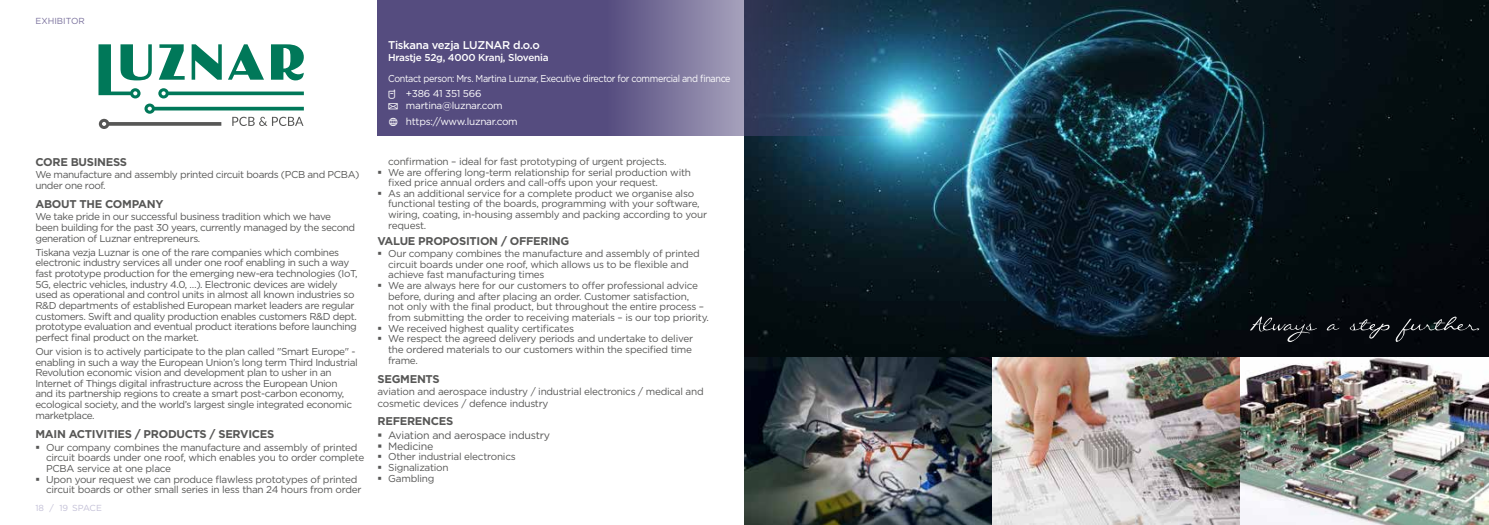
<style>
.page{position:relative;width:1489px;height:525px;background:#fff}
.page>*{position:absolute;margin:0;border:0;box-sizing:border-box;transform-origin:0 0}
.t1{font:700 11.25px "Gotham";letter-spacing:-.025em;color:#575756}
.t2{font:500 11.25px "Gotham";letter-spacing:-.025em;color:#fff}
.t3{font:10.62px/11.2px "Gotham";letter-spacing:-.025em;color:#575756}
.t4{font:10px/10.6px "Gotham";letter-spacing:-.04em;color:#575756}
.t5{font:10px/15.5px "Gotham";letter-spacing:-.04em;color:#fff;scale:.9 1}
.t6{font:10px/15.5px "Gotham";letter-spacing:-.04em;color:#fff}
.t7{font:500 10px "Gotham";letter-spacing:-.025em;color:#fff}
.t8{font:8.75px "Gotham";color:#c3c0d7}
.t9{font:8.75px "Gotham";color:#79709c}
</style>
<div class="page">
<img style="left:744px;top:0;width:744px;height:357px">
<img style="left:744px;top:357px;width:744px;height:167px">
<svg style="left:377px;top:0;width:898px;height:136px;background:#3d506f"></svg>
<svg style="left:98px;top:44px;width:206px;height:85px"></svg>
<svg style="left:1249px;top:316px;width:230px;height:26px;background:#191c20"></svg>
<svg style="left:388px;top:90px;width:10px;height:20px"></svg>
<svg style="left:389px;top:118px;width:8px;height:8px"></svg>
<p class="t9" style="left:35px;top:15px;width:51px">EXHIBITOR</p>
<p class="t1" style="left:35px;top:154px;width:93px">CORE BUSINESS</p>
<p class="t4" style="left:35px;top:169px;width:325px">We manufacture and assembly printed circuit boards (PCB and PCBA) under one roof.</p>
<p class="t1" style="left:35px;top:196px;width:129px">ABOUT THE COMPANY</p>
<p class="t4" style="left:35px;top:211px;width:321px">We take pride in our successful business tradition which we have been building for the past 30 years, currently managed by the second generation of Luznar entrepreneurs.</p>
<p class="t4" style="left:35px;top:246px;width:324px">Tiskana vezja Luznar is one of the rare companies which combines electronic industry services all under one roof enabling in such a way fast prototype production for the emerging new-era technologies (IoT, 5G, electric vehicles, industry 4.0, …). Electronic devices are widely used as operational and control units in almost all known industries so R&amp;D departments of established European market leaders are regular customers. Swift and quality production enables customers R&amp;D dept. prototype evaluation and eventual product iterations before launching perfect fi nal product on the market.</p>
<p class="t4" style="left:35px;top:345px;width:324px">Our vision is to actively participate to the plan called "Smart Europe" - enabling in such a way the European Union’s long term Third Industrial Revolution economic vision and development plan to usher in an Internet of Things digital infrastructure across the European Union and its partnership regions to create a smart post-carbon economy, ecological society, and the world’s largest single integrated economic marketplace.</p>
<p class="t1" style="left:35px;top:426px;width:240px">MAIN ACTIVITIES / PRODUCTS / SERVICES</p>
<p class="t4" style="left:46px;top:441px;width:320px">Our company combines the manufacture and assembly of printed circuit boards under one roof, which enables you to order complete PCBA service at one place<br>Upon your request we can produce flawless prototypes of printed circuit boards or other small series in less than 24 hours from order</p>
<p class="t8" style="left:35px;top:502px;width:20px">18 /</p>
<p class="t8" style="left:72px;top:502px;width:31px">SPACE</p>
<p class="t8" style="left:59px;top:502px;width:10px">19</p>
<p class="t2" style="left:388px;top:38px;width:153px">Tiskana vezja LUZNAR d.o.o</p>
<p class="t7" style="left:388px;top:51px;width:162px">Hrastje 52g, 4000 Kranj, Slovenia</p>
<p class="t5" style="left:406px;top:70px;width:362px;text-indent:-18px">Contact person: Mrs. Martina Luznar, Executive director for commercial and finance +386 41 351 566</p>
<p class="t6" style="left:406px;top:98px;width:113px">martina@luznar.com https://www.luznar.com</p>
<p class="t4" style="left:388px;top:156px;width:320px">confi rmation – ideal for fast prototyping of urgent projects.<br>We are offering long-term relationship for serial production with fixed price annual orders and call-offs upon your request.<br>As an additional service for a complete product we organise also functional testing of the boards, programming with your software, wiring, coating, in-housing assembly and packing according to your request.</p>
<p class="t1" style="left:377px;top:233px;width:193px">VALUE PROPOSITION / OFFERING</p>
<p class="t4" style="left:388px;top:248px;width:322px">Our company combines the manufacture and assembly of printed circuit boards under one roof, which allows us to be flexible and achieve fast manufacturing times<br>We are always here for our customers to offer professional advice before, during and after placing an order. Customer satisfaction,<br>not only with the fi nal product, but throughout the entire process – from submitting the order to receiving materials – is our top priority.<br>We received highest quality certificates<br>We respect the agreed delivery periods and undertake to deliver the ordered materials to our customers within the specified time frame.</p>
<p class="t1" style="left:377px;top:371px;width:64px">SEGMENTS</p>
<p class="t4" style="left:377px;top:386px;width:327px;line-height:11.2px">aviation and aerospace industry / industrial electronics / medical and cosmetic devices / defence industry</p>
<p class="t1" style="left:377px;top:414px;width:77px">REFERENCES</p>
<p class="t3" style="left:388px;top:428px;width:163px">Aviation and aerospace industry<br>Medicine</p>
<p class="t4" style="left:388px;top:451px;width:129px">Other industrial electronics<br>Signalization<br>Gambling</p>
</div>
